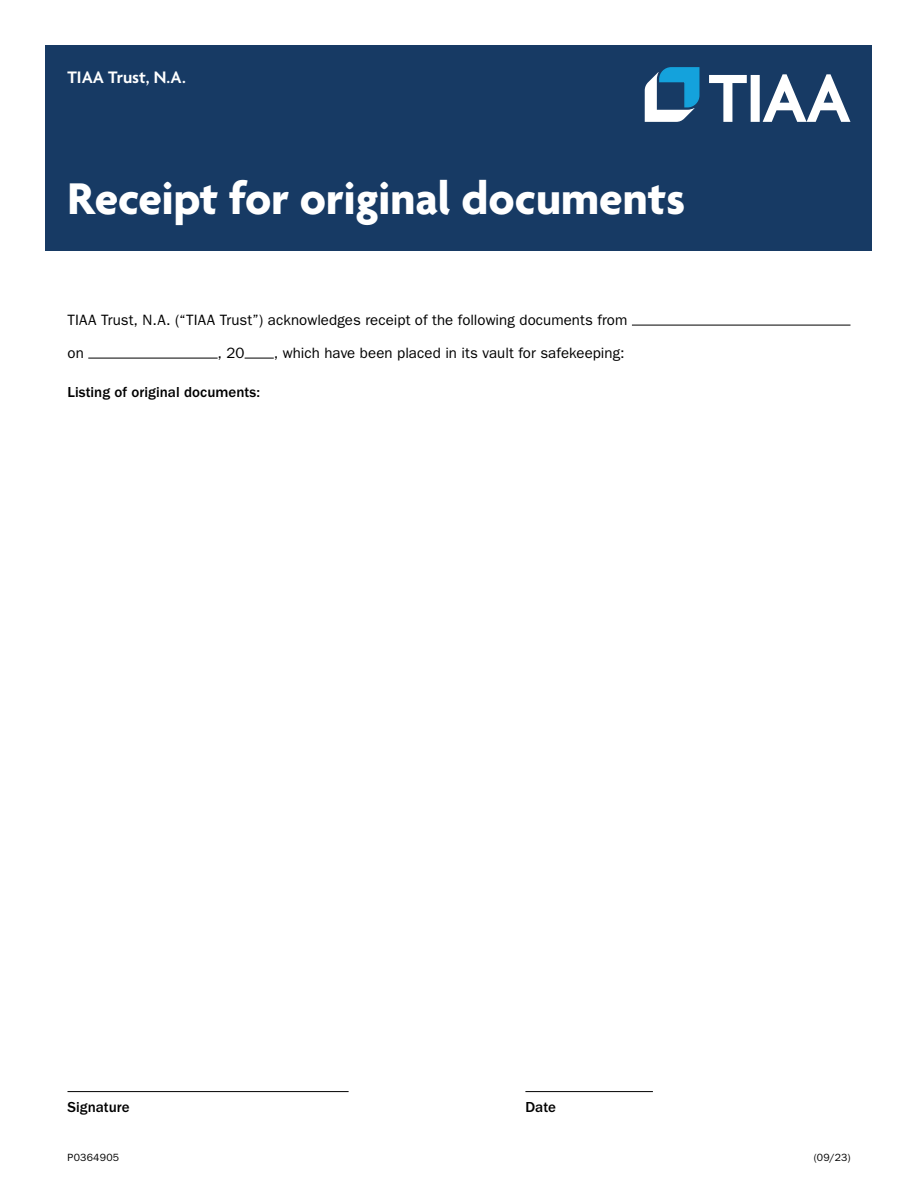
<style>
.page{position:relative;width:918px;height:1188px;background:#fff}
.page>*{position:absolute;margin:0;border:0;box-sizing:border-box;transform-origin:0 0}
._1A_Title_-_Cover_On{font:700 48px "Agenda";color:#fff}
._4A_Body_Subhead__A{font:600 18px "Agenda";color:#fff}
._7A_Body_Text__FG_10{font:15px "ITC Franklin Gothic Std";letter-spacing:.005em;color:#000}
._7A_Body_Text__FG_10-2{font:500 15px "ITC Franklin Gothic Std";color:#000}
._18B_Code_Number_L{font:10.5px "ITC Franklin Gothic Std";letter-spacing:.02em;color:#000}
._18A_Code_Number_R{font:10.5px "ITC Franklin Gothic Std";color:#000}
</style>
<div class="page">
<hr style="left:632px;top:325px;width:219px;height:1px;background:#000">
<hr style="left:88px;top:358px;width:130px;height:1px;background:#000">
<svg style="left:245px;top:358px;width:29px;height:1px"></svg>
<hr style="left:68px;top:1091px;width:281px;height:1px;background:#000">
<hr style="left:525px;top:1091px;width:128px;height:1px;background:#000">
<div style="left:46px;top:45px;width:826px;height:206px;background:#173a64"></div>
<svg style="left:709px;top:74px;width:141px;height:48px"></svg>
<svg style="left:645px;top:67px;width:55px;height:55px"></svg>
<p class="_4A_Body_Subhead__A" style="left:68px;top:68px;width:120px">TIAA Trust, N.A.</p>
<p class="_1A_Title_-_Cover_On" style="left:68px;top:173px;width:619px">Receipt for original documents</p>
<p class="_7A_Body_Text__FG_10" style="left:68px;top:312px;width:561px">TIAA Trust, N.A. (“TIAA Trust”) acknowledges receipt of the following documents from</p>
<p class="_7A_Body_Text__FG_10" style="left:68px;top:345px;width:18px">on</p>
<p class="_7A_Body_Text__FG_10" style="left:218px;top:345px;width:28px">, 20</p>
<p class="_7A_Body_Text__FG_10" style="left:274px;top:345px;width:353px">, which have been placed in its vault for safekeeping:</p>
<p class="_7A_Body_Text__FG_10-2" style="left:68px;top:383px;width:194px">Listing of original documents:</p>
<p class="_7A_Body_Text__FG_10-2" style="left:68px;top:1099px;width:64px">Signature</p>
<p class="_7A_Body_Text__FG_10-2" style="left:525px;top:1099px;width:32px">Date</p>
<p class="_18B_Code_Number_L" style="left:68px;top:1151px;width:53px">P0364905</p>
<p class="_18A_Code_Number_R" style="left:814px;top:1151px;width:38px">(09/23)</p>
</div>
